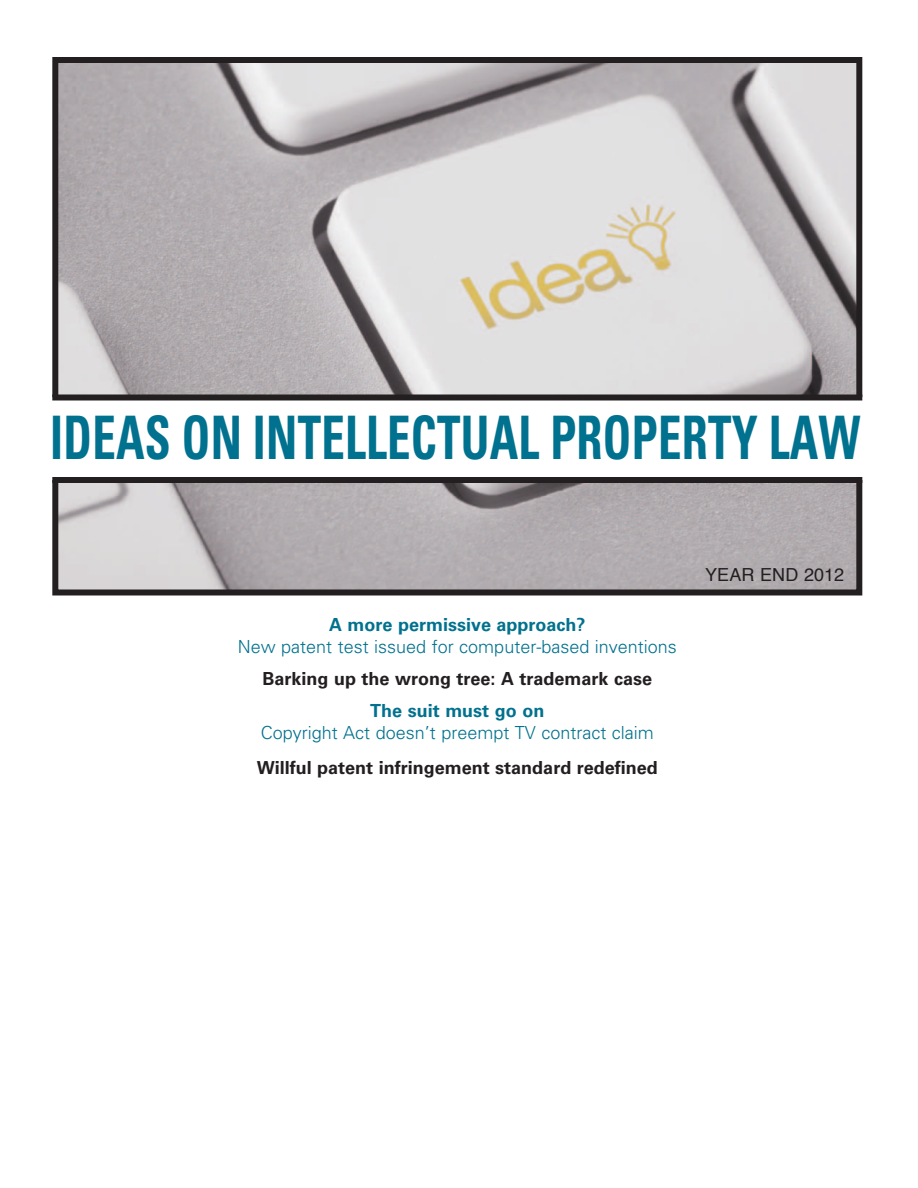
<style>
.page{position:relative;width:918px;height:1188px;background:#fff}
.page>*{position:absolute;margin:0;border:0;box-sizing:border-box;transform-origin:0 0}
.t1{font:700 condensed 60px "Univers LT Std";letter-spacing:.005em;color:#00718e;scale:.78 1}
.t2{font:300 18px "Univers LT Std";color:#00718e}
.t3{font:700 18px "Univers LT Std";color:#231f20}
.t4{font:700 18px "Univers LT Std";color:#00718e}
.t5{font:18px "Helvetica";letter-spacing:.005em;color:#231f20}
</style>
<div class="page">
<img style="left:59px;top:64px;width:796px;height:525px">
<div style="left:52px;top:57px;width:810px;height:539px;border:6px solid #231f20"></div>
<div style="left:51px;top:398px;width:813px;height:82px;background:#fff"></div>
<div style="left:52px;top:394px;width:810px;height:6px;background:#231f20"></div>
<div style="left:52px;top:477px;width:810px;height:6px;background:#231f20"></div>
<h1 class="t1" style="left:50px;top:401px;width:1040px">IDEAS ON INTELLECTUAL PROPERTY LAW</h1>
<p class="t4" style="left:329px;top:614px;width:258px">A more permissive approach?</p>
<p class="t2" style="left:238px;top:635px;width:441px">New patent test issued for computer-based inventions</p>
<p class="t3" style="left:263px;top:668px;width:391px">Barking up the wrong tree: A trademark case</p>
<p class="t4" style="left:370px;top:700px;width:176px">The suit must go on</p>
<p class="t2" style="left:261px;top:722px;width:395px">Copyright Act doesn’t preempt TV contract claim</p>
<p class="t3" style="left:257px;top:757px;width:403px">Willful patent infringement standard redefined</p>
<p class="t5" style="left:705px;top:561px;width:141px">YEAR END 2012</p>
</div>
